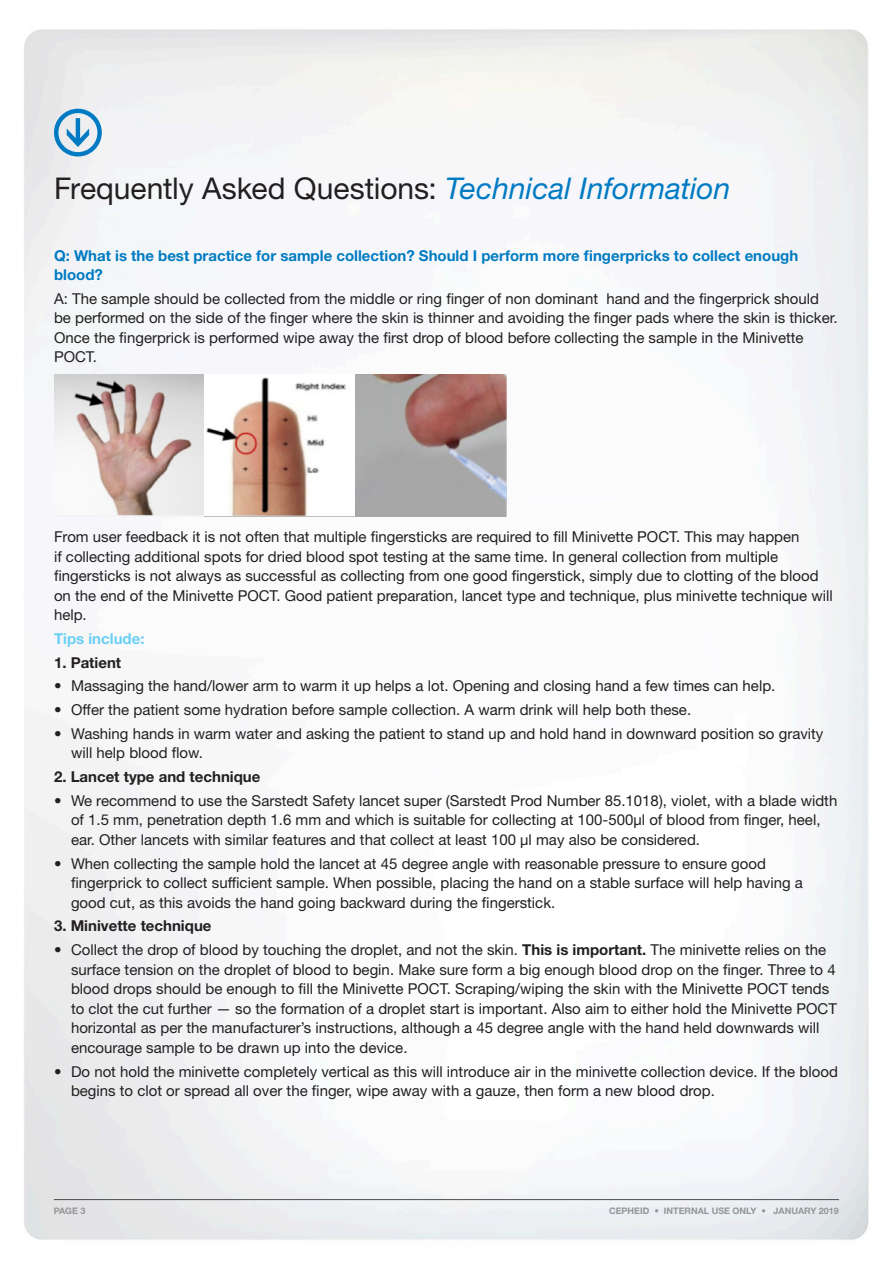
<style>
.page{position:relative;width:893px;height:1263px;background:#fff}
.page>*{position:absolute;margin:0;border:0;box-sizing:border-box;transform-origin:0 0}
.CEP__Article_Headlin{font:30px "Helvetica Neue LT Std";letter-spacing:-.005em;color:#231f20}
.CEP__Body{font:15px/19.5px "Helvetica Neue LT Std";color:#231f20}
.CEP__Question{font:700 15px/19.5px "Helvetica Neue LT Std";color:#007bc3}
.CEP__Body-2{font:700 15px "Helvetica Neue LT Std";color:#231f20}
.CEP__Body-3{font:700 15px "Helvetica Neue LT Std";color:#6bcff6}
.t1{font:700 9px "Helvetica Neue LT Std";color:#939598}
.s1{font-style:italic;color:#007bc3}
.s2{font-weight:700}
</style>
<div class="page">
<img style="left:24px;top:29px;width:845px;height:1211px">
<svg style="left:54px;top:109px;width:48px;height:48px"></svg>
<img style="left:54px;top:375px;width:453px;height:142px">
<hr style="left:54px;top:1199px;width:785px;height:1px;background:#4b4c4d">
<p class="CEP__Article_Headlin" style="left:54px;top:171px;width:678px">Frequently Asked Questions: <span class="s1">Technical Information</span></p>
<p class="CEP__Question" style="left:54px;top:245px;width:746px">Q: What is the best practice for sample collection? Should I perform more fingerpricks to collect enough blood?</p>
<p class="CEP__Body" style="left:54px;top:289px;width:785px">A: The sample should be collected from the middle or ring finger of non dominant hand and the fingerprick should be performed on the side of the finger where the skin is thinner and avoiding the finger pads where the skin is thicker.<br>Once the fingerprick is performed wipe away the first drop of blood before collecting the sample in the Minivette POCT.</p>
<p class="CEP__Body" style="left:54px;top:527px;width:780px">From user feedback it is not often that multiple fingersticks are required to fill Minivette POCT. This may happen<br>if collecting additional spots for dried blood spot testing at the same time. In general collection from multiple fingersticks is not always as successful as collecting from one good fingerstick, simply due to clotting of the blood on the end of the Minivette POCT. Good patient preparation, lancet type and technique, plus minivette technique will help.</p>
<p class="CEP__Body-3" style="left:54px;top:629px;width:92px">Tips include:</p>
<p class="CEP__Body-2" style="left:54px;top:653px;width:69px">1. Patient</p>
<p class="CEP__Body" style="left:54px;top:676px;width:723px">• Massaging the hand/lower arm to warm it up helps a lot. Opening and closing hand a few times can help.</p>
<p class="CEP__Body" style="left:54px;top:700px;width:639px">• Offer the patient some hydration before sample collection. A warm drink will help both these.</p>
<p class="CEP__Body" style="left:71px;top:724px;width:754px;text-indent:-17px">• Washing hands in warm water and asking the patient to stand up and hold hand in downward position so gravity will help blood flow.</p>
<p class="CEP__Body-2" style="left:54px;top:767px;width:208px">2. Lancet type and technique</p>
<p class="CEP__Body" style="left:71px;top:791px;width:768px;text-indent:-17px">• We recommend to use the Sarstedt Safety lancet super (Sarstedt Prod Number 85.1018), violet, with a blade width of 1.5 mm, penetration depth 1.6 mm and which is suitable for collecting at 100-500µl of blood from finger, heel, ear. Other lancets with similar features and that collect at least 100 µl may also be considered.</p>
<p class="CEP__Body" style="left:71px;top:853px;width:733px;text-indent:-17px">• When collecting the sample hold the lancet at 45 degree angle with reasonable pressure to ensure good fingerprick to collect sufficient sample. When possible, placing the hand on a stable surface will help having a good cut, as this avoids the hand going backward during the fingerstick.</p>
<p class="CEP__Body-2" style="left:54px;top:917px;width:159px">3. Minivette technique</p>
<p class="CEP__Body" style="left:71px;top:940px;width:768px;text-indent:-17px">• Collect the drop of blood by touching the droplet, and not the skin. <span class="s2">This is important.</span> The minivette relies on the surface tension on the droplet of blood to begin. Make sure form a big enough blood drop on the finger. Three to 4 blood drops should be enough to fill the Minivette POCT. Scraping/wiping the skin with the Minivette POCT tends to clot the cut further — so the formation of a droplet start is important. Also aim to either hold the Minivette POCT horizontal as per the manufacturer’s instructions, although a 45 degree angle with the hand held downwards will encourage sample to be drawn up into the device.</p>
<p class="CEP__Body" style="left:71px;top:1061px;width:768px;text-indent:-17px">• Do not hold the minivette completely vertical as this will introduce air in the minivette collection device. If the blood begins to clot or spread all over the finger, wipe away with a gauze, then form a new blood drop.</p>
<p class="t1" style="left:54px;top:1205px;width:33px">PAGE 3</p>
<p class="t1" style="left:609px;top:1205px;width:231px">CEPHEID • INTERNAL USE ONLY • JANUARY 2019</p>
</div>
